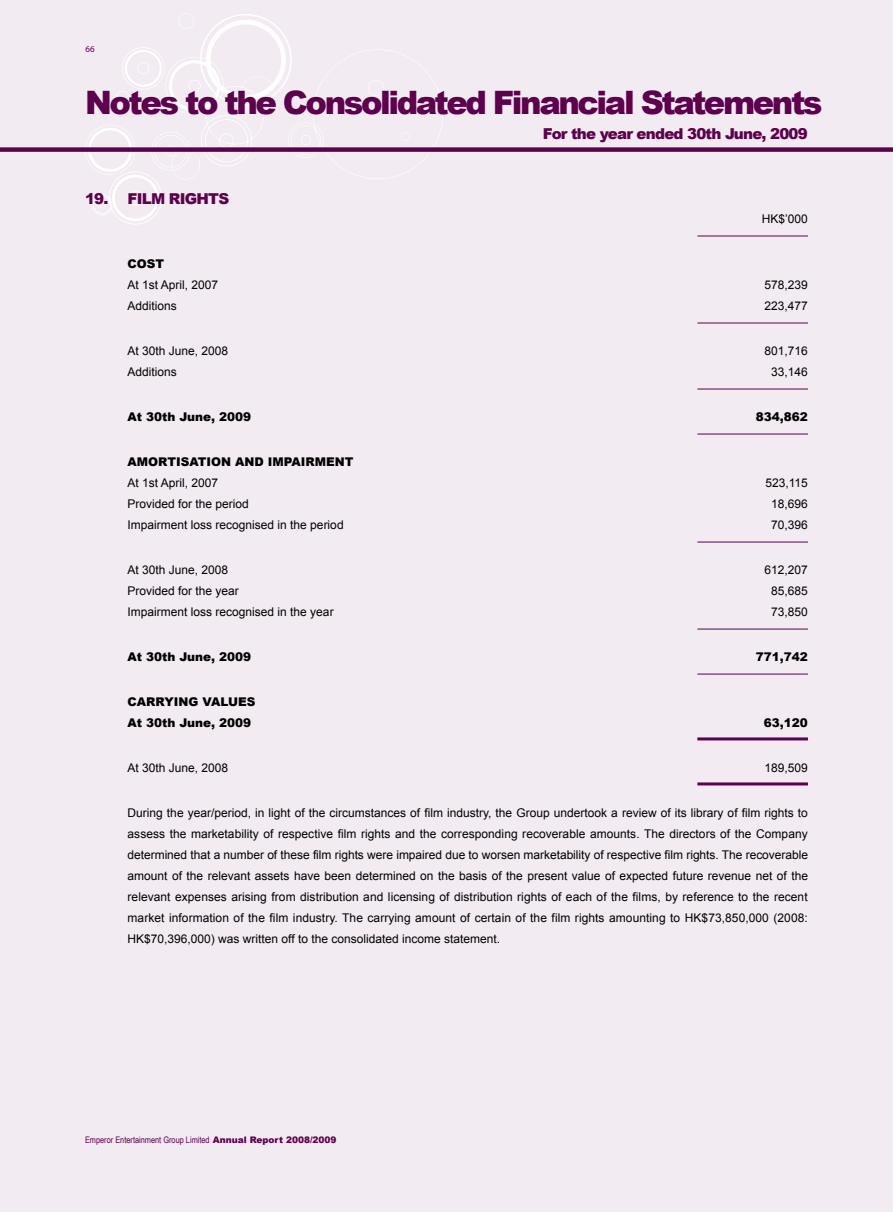
<style>
.page{position:relative;width:893px;height:1212px;background:#f2ebf1}
.page>*{position:absolute;margin:0;border:0;box-sizing:border-box;transform-origin:0 0}
.t1{font:900 32.25px "Arial";letter-spacing:-.075em;color:#5d004d}
.t2{font:900 15px "Arial";letter-spacing:-.05em;color:#5d004d}
.t3{font:12px/21px "Arial";color:#000;text-align:justify}
.t4{font:900 12px/21px "Arial";color:#000}
.t5{font:9px "Arial Narrow";color:#5d004d}
.t6{font:9px "Myriad Pro";color:#5d004d}
.s1{font-family:"Arial";font-weight:900}
</style>
<div class="page">
<svg style="left:85px;top:13px;width:358px;height:212px"></svg>
<div style="left:0;top:147px;width:893px;height:5px;background:#5d004d"></div>
<hr style="left:697px;top:236px;width:111px;height:1px;background:#5d004d">
<hr style="left:697px;top:323px;width:111px;height:1px;background:#5d004d">
<hr style="left:697px;top:389px;width:111px;height:1px;background:#5d004d">
<hr style="left:697px;top:434px;width:111px;height:1px;background:#5d004d">
<hr style="left:697px;top:542px;width:111px;height:1px;background:#5d004d">
<hr style="left:697px;top:629px;width:111px;height:1px;background:#5d004d">
<hr style="left:697px;top:674px;width:111px;height:1px;background:#5d004d">
<hr style="left:697px;top:737px;width:111px;height:3px;background:#5d004d">
<hr style="left:697px;top:782px;width:111px;height:3px;background:#5d004d">
<p class="t6" style="left:86px;top:43px;width:11px">66</p>
<h1 class="t1" style="left:85px;top:79px;width:739px">Notes to the Consolidated Financial Statements</h1>
<p class="t2" style="left:543px;top:122px;width:266px">For the year ended 30th June, 2009</p>
<p class="t2" style="left:85px;top:188px;width:146px">19. FILM RIGHTS</p>
<p class="t3" style="left:762px;top:208px;width:48px">HK$’000</p>
<p class="t4" style="left:128px;top:252px;width:38px">COST</p>
<p class="t3" style="left:128px;top:274px;width:92px">At 1st April, 2007</p>
<p class="t3" style="left:764px;top:274px;width:45px">578,239</p>
<p class="t3" style="left:128px;top:295px;width:51px">Additions</p>
<p class="t3" style="left:764px;top:295px;width:45px">223,477</p>
<p class="t3" style="left:128px;top:340px;width:102px">At 30th June, 2008</p>
<p class="t3" style="left:764px;top:340px;width:45px">801,716</p>
<p class="t3" style="left:128px;top:361px;width:51px">Additions</p>
<p class="t3" style="left:771px;top:361px;width:38px">33,146</p>
<p class="t4" style="left:128px;top:405px;width:125px">At 30th June, 2009</p>
<p class="t4" style="left:756px;top:405px;width:54px">834,862</p>
<p class="t4" style="left:128px;top:450px;width:228px">AMORTISATION AND IMPAIRMENT</p>
<p class="t3" style="left:128px;top:472px;width:92px">At 1st April, 2007</p>
<p class="t3" style="left:765px;top:472px;width:44px">523,115</p>
<p class="t3" style="left:128px;top:493px;width:123px">Provided for the period</p>
<p class="t3" style="left:771px;top:493px;width:38px">18,696</p>
<p class="t3" style="left:128px;top:514px;width:218px">Impairment loss recognised in the period</p>
<p class="t3" style="left:771px;top:514px;width:38px">70,396</p>
<p class="t3" style="left:128px;top:559px;width:102px">At 30th June, 2008</p>
<p class="t3" style="left:764px;top:559px;width:45px">612,207</p>
<p class="t3" style="left:128px;top:580px;width:113px">Provided for the year</p>
<p class="t3" style="left:771px;top:580px;width:38px">85,685</p>
<p class="t3" style="left:128px;top:601px;width:208px">Impairment loss recognised in the year</p>
<p class="t3" style="left:771px;top:601px;width:38px">73,850</p>
<p class="t4" style="left:128px;top:645px;width:125px">At 30th June, 2009</p>
<p class="t4" style="left:756px;top:645px;width:54px">771,742</p>
<p class="t4" style="left:128px;top:690px;width:129px">CARRYING VALUES<br>At 30th June, 2009</p>
<p class="t4" style="left:764px;top:711px;width:46px">63,120</p>
<p class="t3" style="left:128px;top:757px;width:102px">At 30th June, 2008</p>
<p class="t3" style="left:764px;top:757px;width:45px">189,509</p>
<p class="t3" style="left:128px;top:802px;width:682px">During the year/period, in light of the circumstances of film industry, the Group undertook a review of its library of film rights to assess the marketability of respective film rights and the corresponding recoverable amounts. The directors of the Company determined that a number of these film rights were impaired due to worsen marketability of respective film rights. The recoverable amount of the relevant assets have been determined on the basis of the present value of expected future revenue net of the relevant expenses arising from distribution and licensing of distribution rights of each of the films, by reference to the recent market information of the film industry. The carrying amount of certain of the film rights amounting to HK$73,850,000 (2008:<br>HK$70,396,000) was written off to the consolidated income statement.</p>
<p class="t5" style="left:85px;top:1133px;width:253px">Emperor Entertainment Group Limited <span class="s1">Annual Report 2008/2009</span></p>
</div>
